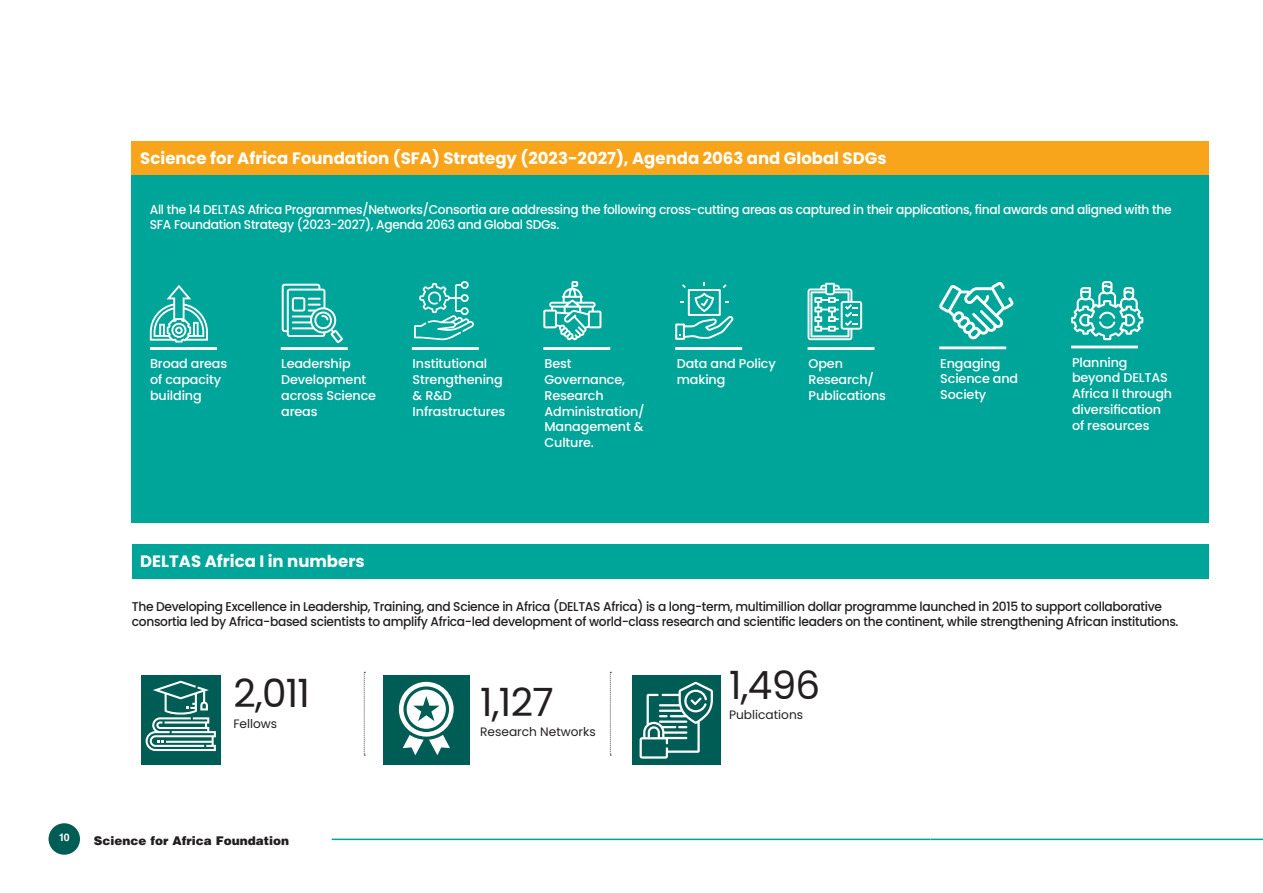
<style>
.page{position:relative;width:1263px;height:893px;background:#fff}
.page>*{position:absolute;margin:0;border:0;box-sizing:border-box;transform-origin:0 0}
.factbox_text___DN{font:39px "Poppins";letter-spacing:-.02em;color:#231f20}
.t1{font:700 16.5px "Poppins";color:#fff}
.t2{font:500 12.75px/15.3px "Poppins";letter-spacing:-.025em;color:#231f20;scale:.96 1}
.t3{font:500 12.75px/15.8px "Poppins";letter-spacing:-.01em;color:#fff}
.t4{font:500 12.75px/15.3px "Poppins";letter-spacing:-.01em;color:#fff;scale:.96 1}
.t5{font:12.15px "Poppins";color:#231f20}
.t6{font:900 12px "Helvetica LT Std";color:#231f20}
.t7{font:700 10.5px "Helvetica LT Std";color:#fff}
</style>
<div class="page">
<hr style="left:332px;top:839px;width:598px;height:1px;background:#00a59a">
<hr style="left:930px;top:839px;width:333px;height:1px;background:#00a59a">
<div style="left:49px;top:823px;width:31px;height:32px;background:#005d55;border-radius:50%"></div>
<div style="left:132px;top:141px;width:1077px;height:35px;background:#f9a51b"></div>
<div style="left:132px;top:176px;width:1077px;height:347px;background:#00a59a"></div>
<hr style="left:281px;top:347px;width:67px;height:3px;background:#fff">
<svg style="left:282px;top:284px;width:61px;height:59px"></svg>
<hr style="left:412px;top:347px;width:67px;height:3px;background:#fff">
<hr style="left:543px;top:347px;width:67px;height:3px;background:#fff">
<hr style="left:675px;top:347px;width:67px;height:3px;background:#fff">
<hr style="left:807px;top:347px;width:67px;height:3px;background:#fff">
<hr style="left:939px;top:346px;width:67px;height:3px;background:#fff">
<hr style="left:1071px;top:346px;width:67px;height:2px;background:#fff">
<hr style="left:150px;top:347px;width:67px;height:3px;background:#fff">
<svg style="left:150px;top:285px;width:58px;height:57px"></svg>
<svg style="left:543px;top:281px;width:58px;height:59px"></svg>
<svg style="left:414px;top:281px;width:60px;height:59px"></svg>
<svg style="left:1071px;top:281px;width:72px;height:59px"></svg>
<svg style="left:939px;top:281px;width:74px;height:58px"></svg>
<svg style="left:807px;top:283px;width:55px;height:57px"></svg>
<svg style="left:675px;top:282px;width:59px;height:58px"></svg>
<div style="left:132px;top:544px;width:1076px;height:35px;background:#00a59a"></div>
<div style="left:383px;top:675px;width:87px;height:89px;background:#005d55"></div>
<svg style="left:399px;top:682px;width:55px;height:73px"></svg>
<div style="left:141px;top:675px;width:80px;height:89px;background:#005d55"></div>
<svg style="left:146px;top:681px;width:70px;height:70px"></svg>
<div style="left:632px;top:675px;width:89px;height:89px;background:#005d55"></div>
<svg style="left:364px;top:672px;width:1px;height:84px"></svg>
<svg style="left:610px;top:672px;width:1px;height:84px"></svg>
<svg style="left:639px;top:682px;width:74px;height:77px"></svg>
<p class="t1" style="left:140px;top:149px;width:748px">Science for Africa Foundation (SFA) Strategy (2023-2027), Agenda 2063 and Global SDGs</p>
<p class="t4" style="left:150px;top:202px;width:1066px">All the 14 DELTAS Africa Programmes/Networks/Consortia are addressing the following cross-cutting areas as captured in their applications, final awards and aligned with the<br>SFA Foundation Strategy (2023-2027), Agenda 2063 and Global SDGs.</p>
<p class="t3" style="left:150px;top:356px;width:79px">Broad areas of capacity building</p>
<p class="t3" style="left:281px;top:356px;width:96px">Leadership<br>Development across Science areas</p>
<p class="t3" style="left:413px;top:356px;width:94px">Institutional<br>Strengthening &amp; R&amp;D<br>Infrastructures</p>
<p class="t3" style="left:544px;top:356px;width:102px">Best<br>Governance,<br>Research<br>Administration/<br>Management &amp;<br>Culture.</p>
<p class="t3" style="left:677px;top:356px;width:101px">Data and Policy making</p>
<p class="t3" style="left:808px;top:356px;width:79px">Open<br>Research/<br>Publications</p>
<p class="t3" style="left:940px;top:355px;width:79px">Engaging<br>Science and<br>Society</p>
<p class="t3" style="left:1072px;top:354px;width:102px">Planning beyond DELTAS<br>Africa II through diversification of resources</p>
<p class="t1" style="left:140px;top:552px;width:226px">DELTAS Africa I in numbers</p>
<p class="t2" style="left:132px;top:599px;width:1092px">The Developing Excellence in Leadership, Training, and Science in Africa (DELTAS Africa) is a long-term, multimillion dollar programme launched in 2015 to support collaborative consortia led by Africa-based scientists to amplify Africa-led development of world-class research and scientific leaders on the continent, while strengthening African institutions.</p>
<p class="factbox_text___DN" style="left:233px;top:671px;width:78px">2,011</p>
<p class="t5" style="left:233px;top:716px;width:45px">Fellows</p>
<p class="t7" style="left:59px;top:831px;width:13px">10</p>
<p class="t6" style="left:94px;top:832px;width:197px">Science for Africa Foundation</p>
<p class="factbox_text___DN" style="left:480px;top:679px;width:75px">1,127</p>
<p class="t5" style="left:480px;top:725px;width:117px">Research Networks</p>
<p class="factbox_text___DN" style="left:729px;top:662px;width:93px">1,496</p>
<p class="t5" style="left:729px;top:708px;width:76px">Publications</p>
</div>
